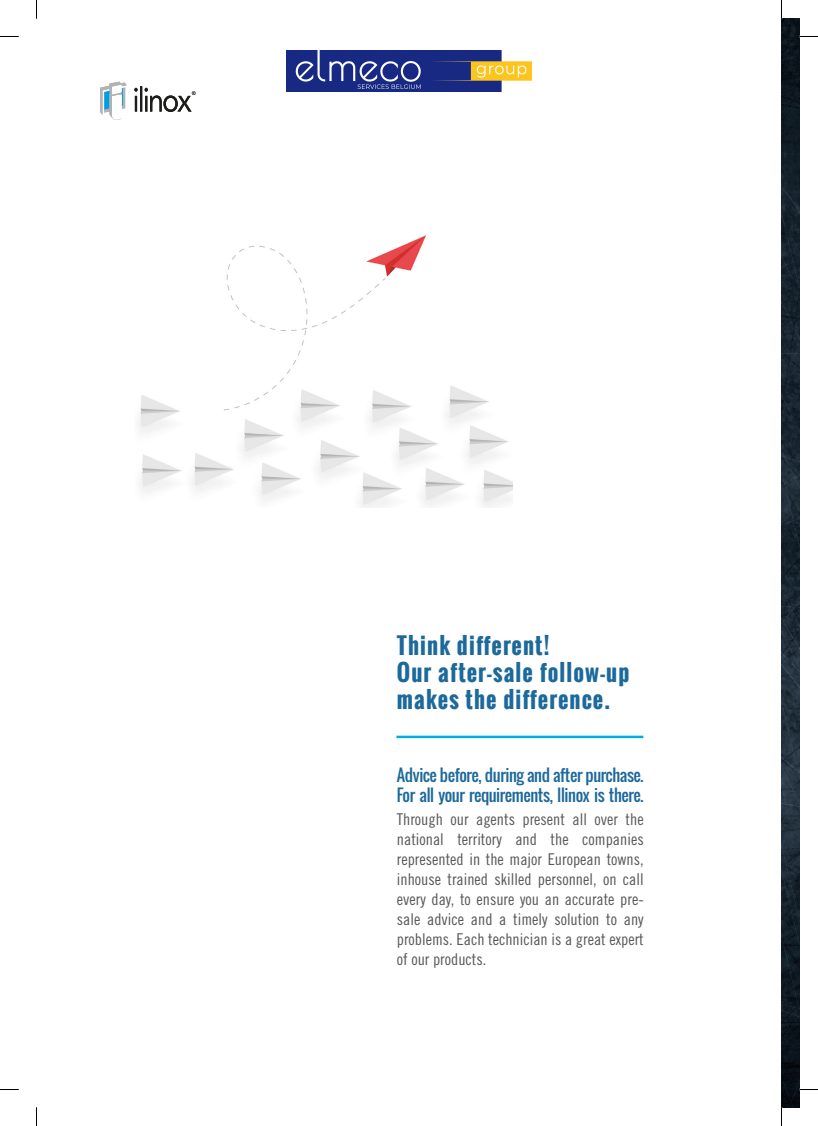
<style>
.page{position:relative;width:818px;height:1126px;background:#fff}
.page>*{position:absolute;margin:0;border:0;box-sizing:border-box;transform-origin:0 0}
.t1{font:700 22.5px/27px "Oswald";letter-spacing:.05em;color:#1c699b}
.TESTO{font:16.25px/20px "Trade Gothic LT Std Cn 18";color:#575756;text-align:justify}
.TITOL_O_TESTO{font:16.25px/20px "Oswald";letter-spacing:-.025em;color:#1c699b}
</style>
<div class="page">
<svg style="left:134px;top:86px;width:61px;height:26px"></svg>
<svg style="left:100px;top:82px;width:27px;height:38px"></svg>
<img style="left:138px;top:235px;width:374px;height:273px">
<img style="left:781px;top:19px;width:17px;height:1088px">
<hr style="left:396px;top:735px;width:247px;height:3px;background:#00ade1">
<svg style="left:0;top:36px;width:19px;height:1px"></svg>
<svg style="left:798px;top:36px;width:19px;height:1px"></svg>
<svg style="left:0;top:1089px;width:19px;height:1px"></svg>
<svg style="left:798px;top:1088px;width:19px;height:2px"></svg>
<svg style="left:36px;top:0;width:1px;height:19px"></svg>
<svg style="left:36px;top:1107px;width:1px;height:18px"></svg>
<img style="left:286px;top:50px;width:245px;height:41px">
<p class="t1" style="left:396px;top:631px;width:154px">Think different!</p>
<p class="t1" style="left:396px;top:658px;width:234px">Our after-sale follow-up makes the difference.</p>
<p class="TITOL_O_TESTO" style="left:396px;top:764px;width:248px">Advice before, during and after purchase.<br>For all your requirements, Ilinox is there.</p>
<p class="TESTO" style="left:396px;top:809px;width:248px">Through our agents present all over the national territory and the companies represented in the major European towns, inhouse trained skilled personnel, on call every day, to ensure you an accurate pre&shy;sale advice and a timely solution to any problems. Each technician is a great expert of our products.</p>
</div>
